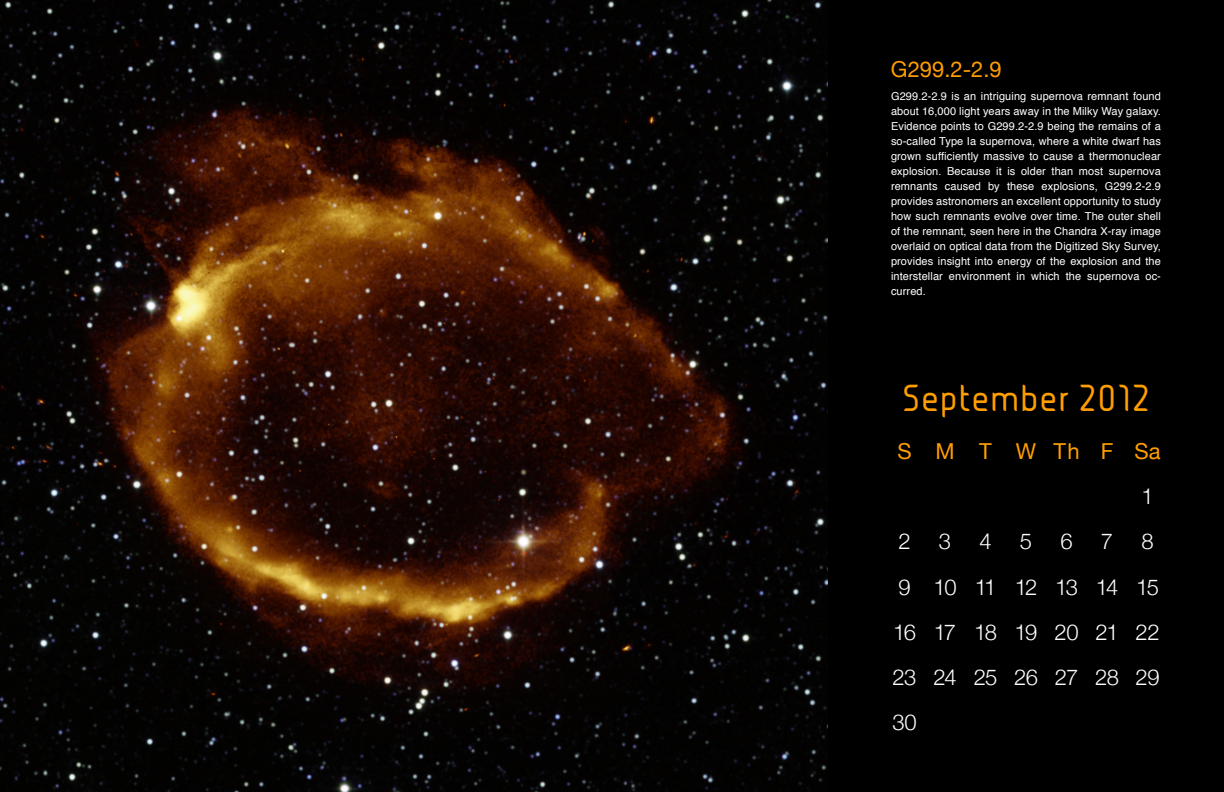
<style>
.page{position:relative;width:1224px;height:792px;background:#000}
.page>*{position:absolute;margin:0;border:0;box-sizing:border-box;transform-origin:0 0}
.t1{font:30px "JUICE Regular";color:#ff9e00}
.t2{font:300 22px "Helvetica Neue";letter-spacing:-.065em;color:#fff}
.t3{font:22px "Helvetica Neue";color:#ff9e00}
.t4{font:300 22px "Helvetica Neue";letter-spacing:-.03em;color:#fff}
.t5{font:11px/15px "Helvetica";letter-spacing:.01em;color:#fff;text-align:justify}
</style>
<div class="page">
<img style="left:0;top:0;width:828px;height:792px">
<p class="t3" style="left:891px;top:56px;width:112px">G299.2-2.9</p>
<p class="t5" style="left:891px;top:89px;width:271px">G299.2-2.9 is an intriguing supernova remnant found about 16,000 light years away in the Milky Way galaxy.<br>Evidence points to G299.2-2.9 being the remains of a so-called Type Ia supernova, where a white dwarf has</p>
<p class="t5" style="left:891px;top:149px;width:271px">grown sufficiently massive to cause a thermonuclear</p>
<p class="t5" style="left:891px;top:164px;width:271px">explosion. Because it is older than most supernova remnants caused by these explosions, G299.2-2.9 provides astronomers an excellent opportunity to study how such remnants evolve over time. The outer shell of the remnant, seen here in the Chandra X-ray image overlaid on optical data from the Digitized Sky Survey, provides insight into energy of the explosion and the interstellar environment in which the supernova oc&shy;curred.</p>
<p class="t1" style="left:901px;top:385px;width:251px">September 2012</p>
<p class="t3" style="left:897px;top:438px;width:265px">S M T WTh F Sa</p>
<p class="t2" style="left:1141px;top:483px;width:14px">1</p>
<p class="t2" style="left:898px;top:528px;width:14px">2</p>
<p class="t2" style="left:939px;top:528px;width:14px">3</p>
<p class="t2" style="left:979px;top:528px;width:14px">4</p>
<p class="t2" style="left:1020px;top:528px;width:14px">5</p>
<p class="t2" style="left:1060px;top:528px;width:14px">6</p>
<p class="t2" style="left:1101px;top:528px;width:14px">7</p>
<p class="t2" style="left:1141px;top:528px;width:14px">8</p>
<p class="t2" style="left:898px;top:573px;width:262px">9 10 11 12 13 14 15</p>
<p class="t2" style="left:893px;top:619px;width:268px">16 17 18 19 20 21 22</p>
<p class="t4" style="left:893px;top:664px;width:269px">23 24 25 26 27 28 29</p>
<p class="t2" style="left:892px;top:709px;width:26px">30</p>
</div>
